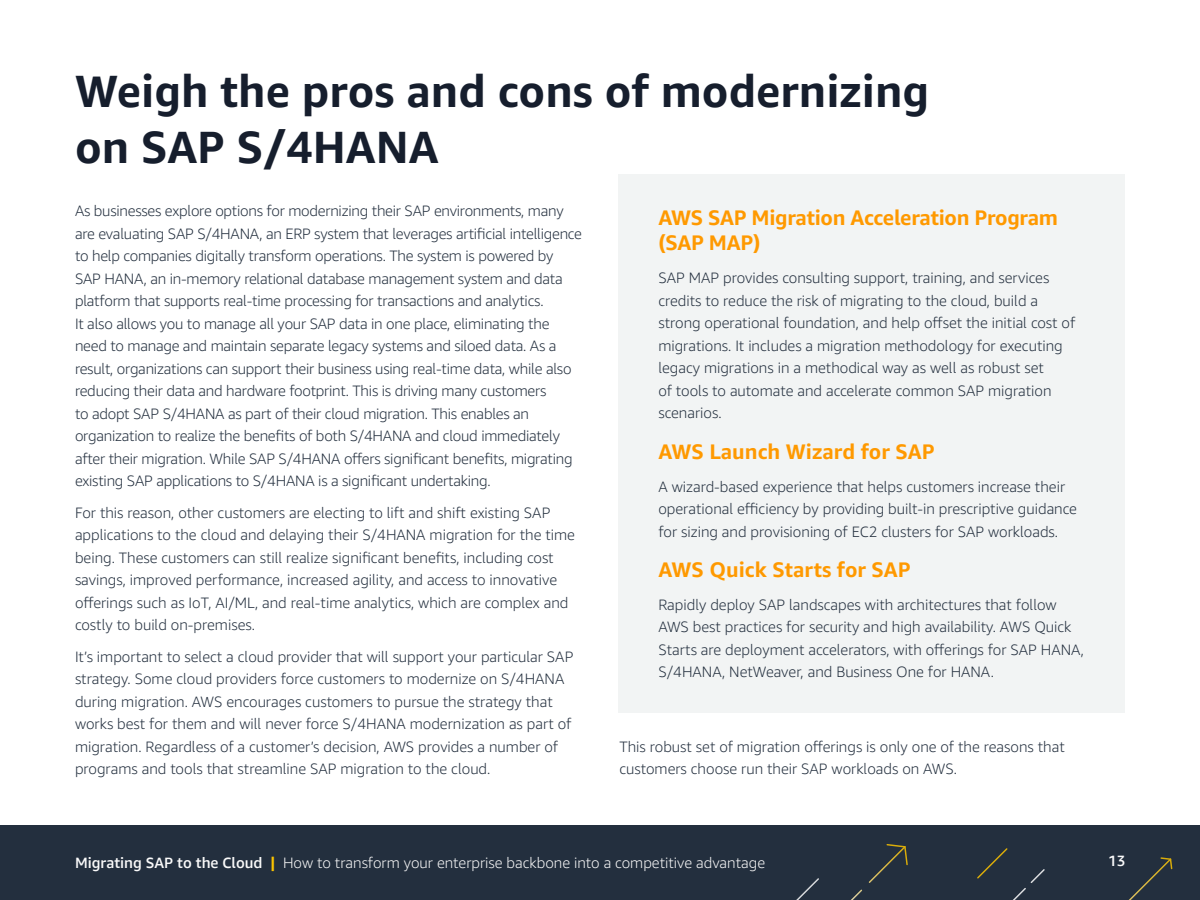
<style>
.page{position:relative;width:1200px;height:900px;background:#fff}
.page>*{position:absolute;margin:0;border:0;box-sizing:border-box;transform-origin:0 0}
.t1{font:700 45px/55.5px "Amazon Ember";color:#161e2d}
.t2{font:700 21px/25.2px "Amazon Ember";letter-spacing:-.015em;color:#f90}
.t3{font:300 15px/22.5px "Amazon Ember";color:#232f3e}
.t4{font:300 15px "Amazon Ember";color:#fafafa}
.t5{font:500 15px "Amazon Ember";color:#fafafa}
.s1{font-weight:500}
.s2{font-weight:700;color:#fcc400}
</style>
<div class="page">
<div style="left:0;top:825px;width:1200px;height:75px;background:#232f3e"></div>
<svg style="left:977px;top:848px;width:68px;height:52px"></svg>
<img style="left:851px;top:864px;width:37px;height:36px">
<svg style="left:887px;top:844px;width:21px;height:21px"></svg>
<svg style="left:796px;top:878px;width:23px;height:22px"></svg>
<img style="left:1129px;top:869px;width:33px;height:31px">
<svg style="left:1160px;top:857px;width:12px;height:12px"></svg>
<div style="left:618px;top:174px;width:507px;height:538px;background:#f2f4f4"></div>
<h1 class="t1" style="left:75px;top:64px;width:856px">Weigh the pros and cons of modernizing on SAP S/4HANA</h1>
<p class="t3" style="left:75px;top:200px;width:509px">As businesses explore options for modernizing their SAP environments, many are evaluating SAP S/4HANA, an ERP system that leverages artificial intelligence to help companies digitally transform operations. The system is powered by SAP HANA, an in-memory relational database management system and data platform that supports real-time processing for transactions and analytics.<br>It also allows you to manage all your SAP data in one place, eliminating the need to manage and maintain separate legacy systems and siloed data. As a result, organizations can support their business using real-time data, while also reducing their data and hardware footprint. This is driving many customers<br>to adopt SAP S/4HANA as part of their cloud migration. This enables an organization to realize the benefits of both S/4HANA and cloud immediately after their migration. While SAP S/4HANA offers significant benefits, migrating existing SAP applications to S/4HANA is a significant undertaking.</p>
<p class="t3" style="left:75px;top:501px;width:502px">For this reason, other customers are electing to lift and shift existing SAP applications to the cloud and delaying their S/4HANA migration for the time being. These customers can still realize significant benefits, including cost savings, improved performance, increased agility, and access to innovative offerings such as IoT, AI/ML, and real-time analytics, which are complex and costly to build on-premises.</p>
<p class="t3" style="left:75px;top:645px;width:500px">It’s important to select a cloud provider that will support your particular SAP strategy. Some cloud providers force customers to modernize on S/4HANA during migration. AWS encourages customers to pursue the strategy that works best for them and will never force S/4HANA modernization as part of migration. Regardless of a customer’s decision, AWS provides a number of programs and tools that streamline SAP migration to the cloud.</p>
<h2 class="t2" style="left:658px;top:205px;width:401px">AWS SAP Migration Acceleration Program (SAP MAP)</h2>
<p class="t3" style="left:658px;top:267px;width:418px">SAP MAP provides consulting support, training, and services credits to reduce the risk of migrating to the cloud, build a strong operational foundation, and help offset the initial cost of migrations. It includes a migration methodology for executing legacy migrations in a methodical way as well as robust set<br>of tools to automate and accelerate common SAP migration scenarios.</p>
<h2 class="t2" style="left:658px;top:439px;width:278px">AWS Launch Wizard for SAP</h2>
<p class="t3" style="left:658px;top:475px;width:420px">A wizard-based experience that helps customers increase their operational efficiency by providing built-in prescriptive guidance for sizing and provisioning of EC2 clusters for SAP workloads.</p>
<h2 class="t2" style="left:658px;top:557px;width:254px">AWS Quick Starts for SAP</h2>
<p class="t3" style="left:658px;top:593px;width:427px">Rapidly deploy SAP landscapes with architectures that follow AWS best practices for security and high availability. AWS Quick Starts are deployment accelerators, with offerings for SAP HANA, S/4HANA, NetWeaver, and Business One for HANA.</p>
<p class="t3" style="left:619px;top:735px;width:447px">This robust set of migration offerings is only one of the reasons that customers choose run their SAP workloads on AWS.</p>
<p class="t4" style="left:75px;top:853px;width:692px"><span class="s1">Migrating SAP to the Cloud</span> <span class="s2">|</span> How to transform your enterprise backbone into a competitive advantage</p>
<p class="t5" style="left:1108px;top:851px;width:19px">13</p>
</div>
